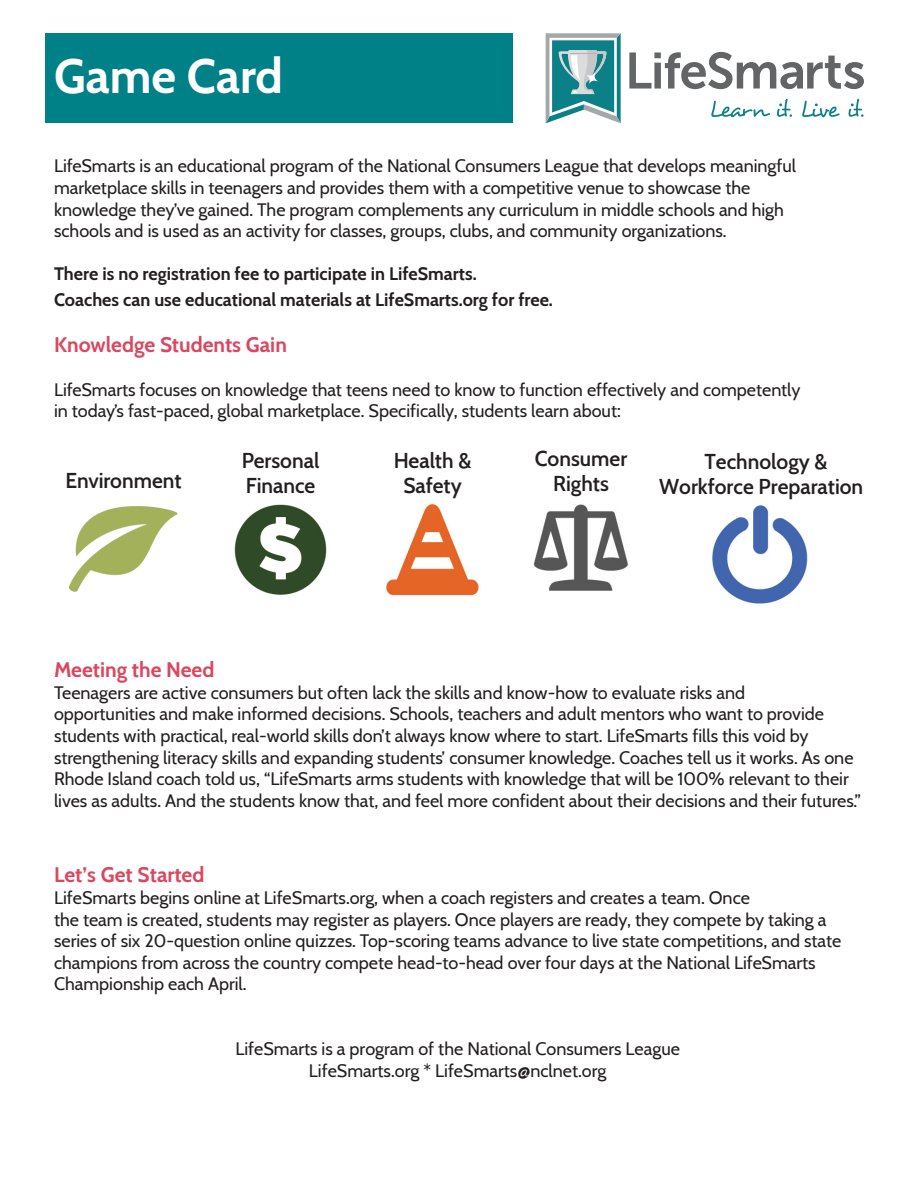
<style>
.page{position:relative;width:918px;height:1188px;background:#fff}
.page>*{position:absolute;margin:0;border:0;box-sizing:border-box;transform-origin:0 0}
.t1{font:700 48px "Cabin";color:#fff}
.t2{font:600 21px/25.2px "Cabin";color:#231f20;text-align:center}
.t3{font:700 21px "Cabin";color:#db4760}
.t4{font:18px/21.6px "Cabin";color:#231f20}
.t5{font:700 18px/25.2px "Cabin";color:#231f20}
</style>
<div class="page">
<div style="left:45px;top:33px;width:468px;height:90px;background:#008188"></div>
<svg style="left:629px;top:52px;width:235px;height:37px"></svg>
<svg style="left:711px;top:101px;width:59px;height:16px"></svg>
<svg style="left:777px;top:99px;width:15px;height:18px"></svg>
<svg style="left:802px;top:101px;width:38px;height:16px"></svg>
<svg style="left:849px;top:99px;width:15px;height:18px"></svg>
<svg style="left:546px;top:33px;width:75px;height:90px"></svg>
<svg style="left:585px;top:71px;width:14px;height:14px"></svg>
<img style="left:712px;top:505px;width:96px;height:99px">
<img style="left:386px;top:504px;width:93px;height:92px">
<img style="left:234px;top:504px;width:93px;height:91px">
<img style="left:533px;top:504px;width:95px;height:87px">
<img style="left:69px;top:507px;width:109px;height:85px">
<p class="t1" style="left:54px;top:38px;width:230px">Game Card</p>
<p class="t4" style="left:54px;top:154px;width:744px">LifeSmarts is an educational program of the National Consumers League that develops meaningful marketplace skills in teenagers and provides them with a competitive venue to showcase the knowledge they’ve gained. The program complements any curriculum in middle schools and high schools and is used as an activity for classes, groups, clubs, and community organizations.</p>
<p class="t5" style="left:54px;top:260px;width:500px">There is no registration fee to participate in LifeSmarts.<br>Coaches can use educational materials at LifeSmarts.org for free.</p>
<p class="t3" style="left:54px;top:329px;width:234px">Knowledge Students Gain</p>
<p class="t4" style="left:54px;top:377px;width:748px">LifeSmarts focuses on knowledge that teens need to know to function effectively and competently in today’s fast-paced, global marketplace. Specifically, students learn about:</p>
<p class="t2" style="left:65px;top:467px;width:118px">Environment</p>
<p class="t2" style="left:242px;top:446px;width:79px;text-align:left">Personal<br>Finance</p>
<p class="t2" style="left:394px;top:446px;width:79px">Health &amp;<br>Safety</p>
<p class="t2" style="left:535px;top:445px;width:94px">Consumer<br>Rights</p>
<p class="t2" style="left:659px;top:448px;width:206px">Technology &amp;<br>Workforce Preparation</p>
<p class="t3" style="left:54px;top:653px;width:162px">Meeting the Need</p>
<p class="t4" style="left:54px;top:681px;width:809px">Teenagers are active consumers but often lack the skills and know-how to evaluate risks and<br>opportunities and make informed decisions. Schools, teachers and adult mentors who want to provide students with practical, real-world skills don’t always know where to start. LifeSmarts fills this void by strengthening literacy skills and expanding students’ consumer knowledge. Coaches tell us it works. As one Rhode Island coach told us, “LifeSmarts arms students with knowledge that will be 100% relevant to their lives as adults. And the students know that, and feel more confident about their decisions and their futures.”</p>
<p class="t3" style="left:54px;top:859px;width:152px">Let’s Get Started</p>
<p class="t4" style="left:54px;top:886px;width:789px">LifeSmarts begins online at LifeSmarts.org, when a coach registers and creates a team. Once<br>the team is created, students may register as players. Once players are ready, they compete by taking a series of six 20-question online quizzes. Top-scoring teams advance to live state competitions, and state champions from across the country compete head-to-head over four days at the National LifeSmarts Championship each April.</p>
<p class="t4" style="left:235px;top:1037px;width:446px;text-align:center">LifeSmarts is a program of the National Consumers League<br>LifeSmarts.org * LifeSmarts@nclnet.org</p>
</div>
